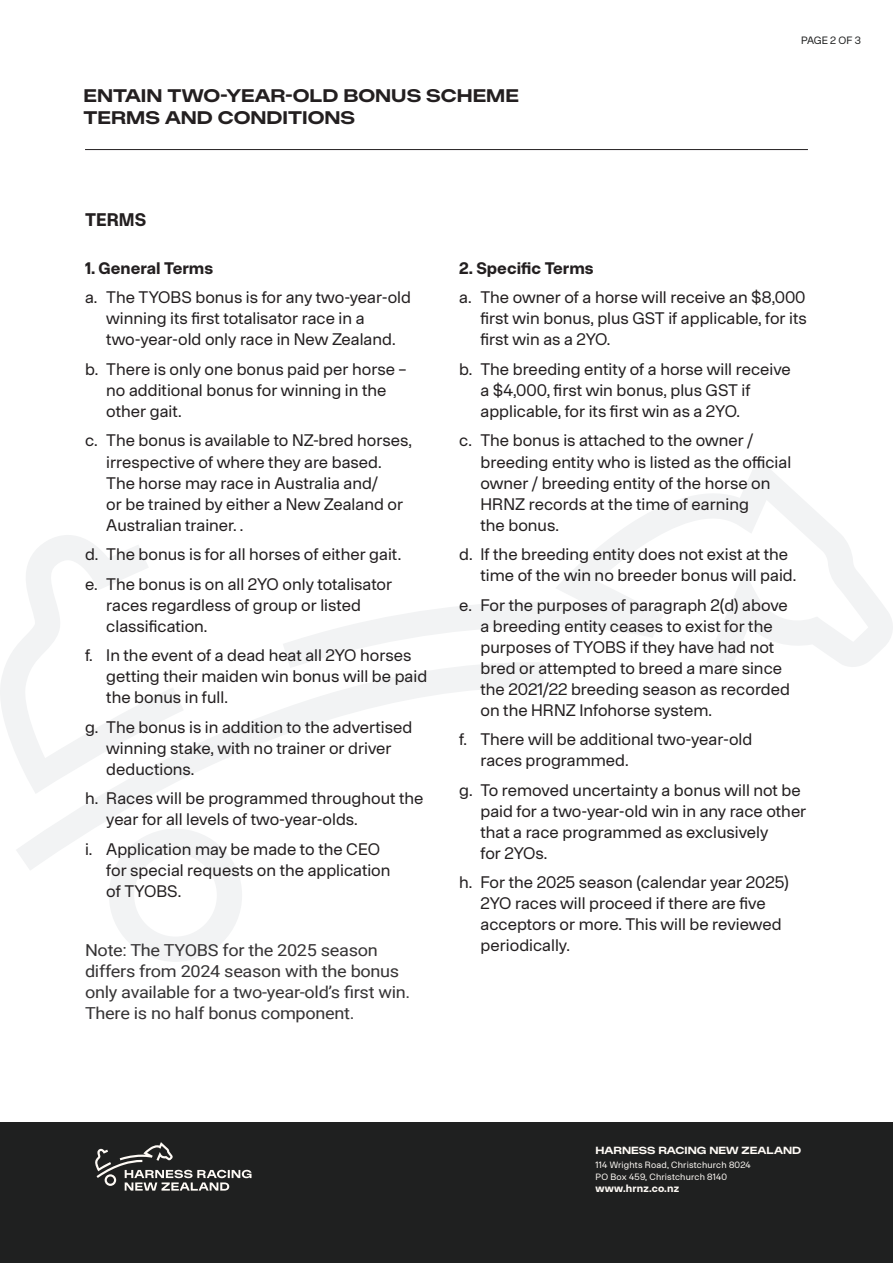
<style>
.page{position:relative;width:893px;height:1263px;background:#fff}
.page>*{position:absolute;margin:0;border:0;box-sizing:border-box;transform-origin:0 0}
.t1{font:700 18px/21.6px "Onsite Extended";color:#231f20}
.t2{font:700 18px "Onsite Standard";color:#231f20}
.t3{font:16.5px/21px "Onsite Standard";color:#231f20}
.t4{font:16.5px/21px "Roboto";letter-spacing:-.02em;color:#363435;scale:1.1 1}
.t5{font:700 16.5px "Onsite Standard";color:#231f20}
.t6{font:700 10.5px "Onsite Standard";letter-spacing:.01em;color:#fefaf5}
.t7{font:10.5px "Onsite Standard";letter-spacing:-.01em;color:#1f2020}
.t8{font:700 10.2px "Onsite Extended";color:#fefaf5}
.t9{font:9px/11.7px "Onsite Standard";letter-spacing:.02em;color:#fefaf5}
</style>
<div class="page">
<div style="left:0;top:1122px;width:893px;height:141px;background:#1f2020"></div>
<hr style="left:85px;top:149px;width:723px;height:1px;background:#231f20">
<svg style="left:95px;top:1142px;width:157px;height:48px"></svg>
<svg style="left:283px;top:458px;width:610px;height:214px"></svg>
<svg style="left:0;top:535px;width:148px;height:218px"></svg>
<svg style="left:16px;top:662px;width:528px;height:208px"></svg>
<svg style="left:109px;top:829px;width:133px;height:133px"></svg>
<p class="t1" style="left:84px;top:85px;width:437px">ENTAIN TWO-YEAR-OLD BONUS SCHEME<br>TERMS AND CONDITIONS</p>
<p class="t7" style="left:801px;top:34px;width:61px">PAGE 2 OF 3</p>
<p class="t2" style="left:85px;top:209px;width:63px">TERMS</p>
<p class="t5" style="left:85px;top:258px;width:130px">1. General Terms</p>
<p class="t3" style="left:106px;top:287px;width:306px;text-indent:-21px">a. The TYOBS bonus is for any two-year-old winning its first totalisator race in a two-year-old only race in New Zealand.</p>
<p class="t3" style="left:106px;top:359px;width:302px;text-indent:-21px">b. There is only one bonus paid per horse – no additional bonus for winning in the other gait.</p>
<p class="t3" style="left:106px;top:430px;width:307px;text-indent:-21px">c. The bonus is available to NZ-bred horses, irrespective of where they are based.<br>The horse may race in Australia and/<br>or be trained by either a New Zealand or Australian trainer. .</p>
<p class="t3" style="left:85px;top:544px;width:318px">d. The bonus is for all horses of either gait.</p>
<p class="t3" style="left:106px;top:573px;width:287px;text-indent:-21px">e. The bonus is on all 2YO only totalisator races regardless of group or listed classification.</p>
<p class="t3" style="left:106px;top:645px;width:322px;text-indent:-21px">f. In the event of a dead heat all 2YO horses getting their maiden win bonus will be paid the bonus in full.</p>
<p class="t3" style="left:106px;top:716px;width:308px;text-indent:-21px">g. The bonus is in addition to the advertised winning stake, with no trainer or driver deductions.</p>
<p class="t3" style="left:106px;top:788px;width:319px;text-indent:-21px">h. Races will be programmed throughout the year for all levels of two-year-olds.</p>
<p class="t3" style="left:106px;top:838px;width:286px;text-indent:-21px">i. Application may be made to the CEO for special requests on the application of TYOBS.</p>
<p class="t4" style="left:85px;top:939px;width:297px">Note: The TYOBS for the 2025 season differs from 2024 season with the bonus only available for a two-year-old’s first win.<br>There is no half bonus component.</p>
<p class="t5" style="left:459px;top:258px;width:136px">2. Specific Terms</p>
<p class="t3" style="left:480px;top:287px;width:328px;text-align:justify;text-indent:-21px">a. The owner of a horse will receive an $8,000 first win bonus, plus GST if applicable, for its first win as a 2YO.</p>
<p class="t3" style="left:480px;top:359px;width:312px;text-indent:-21px">b. The breeding entity of a horse will receive a $4,000, first win bonus, plus GST if applicable, for its first win as a 2YO.</p>
<p class="t3" style="left:480px;top:430px;width:312px;text-indent:-21px">c. The bonus is attached to the owner / breeding entity who is listed as the official owner / breeding entity of the horse on<br>HRNZ records at the time of earning<br>the bonus.</p>
<p class="t3" style="left:480px;top:544px;width:317px;text-indent:-21px">d. If the breeding entity does not exist at the time of the win no breeder bonus will paid.</p>
<p class="t3" style="left:480px;top:594px;width:311px;text-indent:-21px">e. For the purposes of paragraph 2(d) above a breeding entity ceases to exist for the purposes of TYOBS if they have had not bred or attempted to breed a mare since the 2021/22 breeding season as recorded on the HRNZ Infohorse system.</p>
<p class="t3" style="left:480px;top:729px;width:273px;text-indent:-21px">f. There will be additional two-year-old races programmed.</p>
<p class="t3" style="left:480px;top:779px;width:327px;text-indent:-21px">g. To removed uncertainty a bonus will not be paid for a two-year-old win in any race other that a race programmed as exclusively<br>for 2YOs.</p>
<p class="t3" style="left:480px;top:872px;width:310px;text-indent:-21px">h. For the 2025 season (calendar year 2025)<br>2YO races will proceed if there are five acceptors or more. This will be reviewed periodically.</p>
<p class="t8" style="left:596px;top:1144px;width:207px">HARNESS RACING NEW ZEALAND</p>
<p class="t9" style="left:596px;top:1159px;width:157px">114 Wrights Road, Christchurch 8024<br>PO Box 459, Christchurch 8140</p>
<p class="t6" style="left:596px;top:1182px;width:85px">www.hrnz.co.nz</p>
</div>
